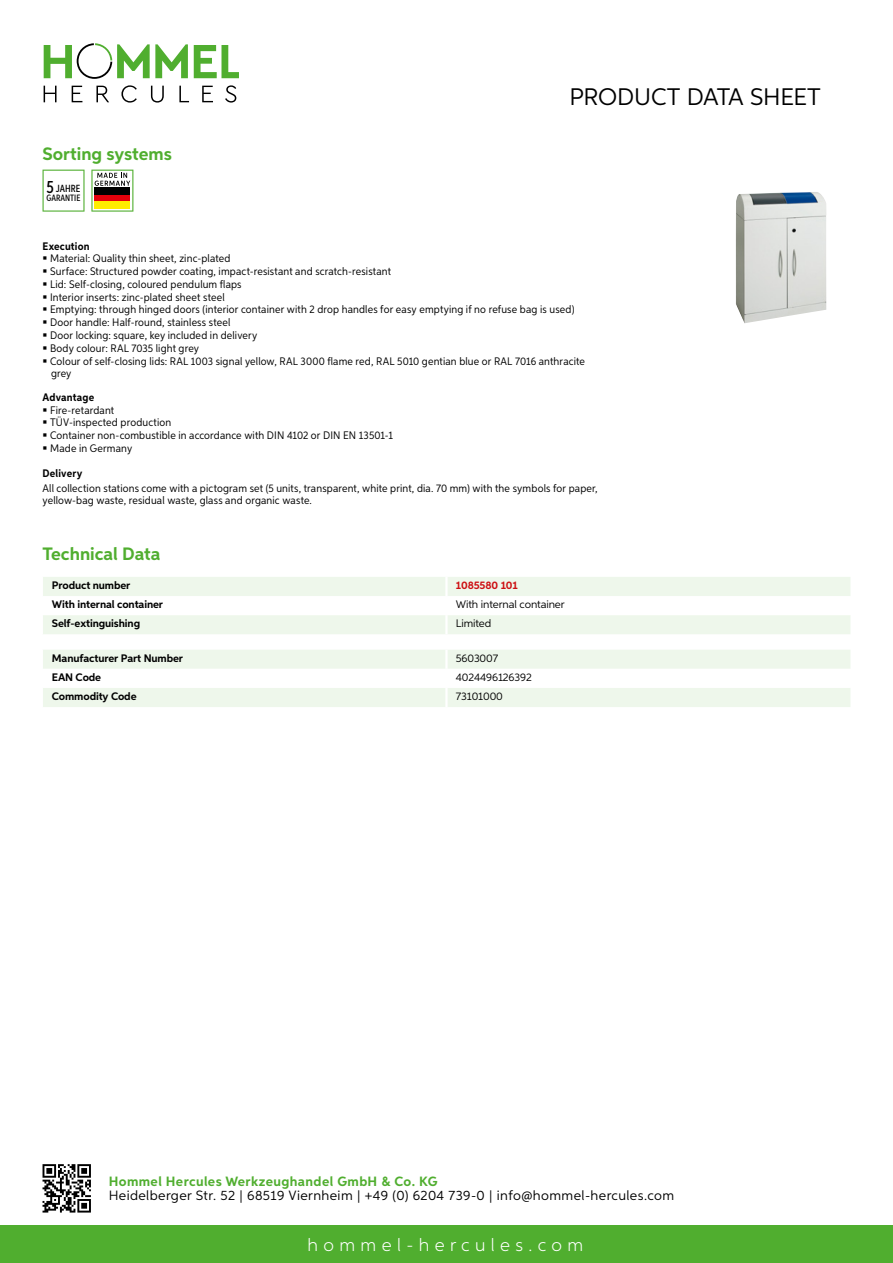
<style>
.page{position:relative;width:893px;height:1263px;background:#fff}
.page>*{position:absolute;margin:0;border:0;box-sizing:border-box;transform-origin:0 0}
.t1{font:24px "Aspira";letter-spacing:-.01em;color:#000}
.t2{font:700 18px "Aspira";color:#50ae2f}
.t3{font:300 18px "Aspira";letter-spacing:.3em;color:#fff}
.t4{font:13.5px "Aspira";letter-spacing:.03em;color:#000}
.t5{font:700 13.5px "Aspira";letter-spacing:.03em;color:#50ae2f}
.t6{font:10.95px/12.8px "Aspira Nar";letter-spacing:.015em;color:#000}
.t7{font:700 10.95px "Aspira";letter-spacing:-.01em;color:#000}
.t8{font:10.95px "Aspira";letter-spacing:-.01em;color:#000}
.t9{font:700 10.95px "Aspira Nar";letter-spacing:.015em;color:#000}
.t10{font:700 10.95px "Aspira";letter-spacing:-.01em;color:#cd1013}
.t11{font:500 10.35px "Aspira XX Nar";color:#000}
.t12{font:500 9.15px "Aspira XX Nar";color:#000}
.s1{font-size:17.85px}
</style>
<div class="page">
<div style="left:0;top:1226px;width:893px;height:37px;background:#50ae2f"></div>
<svg style="left:43px;top:1164px;width:48px;height:48px"></svg>
<svg style="left:194px;top:45px;width:45px;height:33px"></svg>
<svg style="left:44px;top:43px;width:144px;height:36px"></svg>
<svg style="left:44px;top:86px;width:13px;height:16px"></svg>
<svg style="left:72px;top:86px;width:10px;height:16px"></svg>
<svg style="left:96px;top:86px;width:13px;height:16px"></svg>
<svg style="left:121px;top:85px;width:16px;height:18px"></svg>
<svg style="left:151px;top:86px;width:13px;height:17px"></svg>
<svg style="left:179px;top:86px;width:10px;height:16px"></svg>
<svg style="left:202px;top:86px;width:11px;height:16px"></svg>
<svg style="left:225px;top:85px;width:11px;height:18px"></svg>
<svg style="left:43px;top:577px;width:807px;height:57px"></svg>
<hr style="left:445px;top:615px;width:3px;height:19px;background:#fff">
<svg style="left:43px;top:650px;width:807px;height:57px"></svg>
<hr style="left:445px;top:688px;width:3px;height:19px;background:#fff">
<svg style="left:43px;top:170px;width:42px;height:42px"></svg>
<svg style="left:91px;top:170px;width:42px;height:42px"></svg>
<div style="left:95px;top:194px;width:35px;height:7px;background:#e3000b"></div>
<div style="left:95px;top:188px;width:35px;height:7px;background:#000"></div>
<div style="left:95px;top:201px;width:35px;height:7px;background:#ffed00"></div>
<img style="left:736px;top:192px;width:90px;height:131px">
<h2 class="t2" style="left:43px;top:142px;width:131px">Sorting systems</h2>
<p class="t11" style="left:47px;top:182px;width:35px"><span class="s1">5</span> JAHRE</p>
<p class="t12" style="left:47px;top:192px;width:35px">GARANTIE</p>
<h1 class="t1" style="left:569px;top:82px;width:253px">Product data sh eet</h1>
<p class="t9" style="left:43px;top:239px;width:49px">Execution</p>
<p class="t6" style="left:50px;top:252px;width:536px">Material: Quality thin sheet, zinc-plated<br>Surface: Structured powder coating, impact-resistant and scratch-resistant<br>Lid: Self-closing, coloured pendulum flaps<br>Interior inserts: zinc-plated sheet steel<br>Emptying: through hinged doors (interior container with 2 drop handles for easy emptying if no refuse bag is used)<br>Door handle: Half-round, stainless steel<br>Door locking: square, key included in delivery<br>Body colour: RAL 7035 light grey<br>Colour of self-closing lids: RAL 1003 signal yellow, RAL 3000 flame red, RAL 5010 gentian blue or RAL 7016 anthracite grey</p>
<p class="t9" style="left:43px;top:390px;width:53px">Advantage</p>
<p class="t6" style="left:50px;top:403px;width:344px">Fire-retardant<br>TÜV-inspected production<br>Container non-combustible in accordance with DIN 4102 or DIN EN 13501-1<br>Made in Germany</p>
<p class="t9" style="left:43px;top:467px;width:41px">Delivery</p>
<p class="t6" style="left:43px;top:482px;width:557px;line-height:12px">All collection stations come with a pictogram set (5 units, transparent, white print, dia. 70 mm) with the symbols for paper, yellow-bag waste, residual waste, glass and organic waste.</p>
<h2 class="t2" style="left:43px;top:543px;width:120px">Technical Data</h2>
<p class="t7" style="left:52px;top:578px;width:80px">Product number</p>
<p class="t10" style="left:456px;top:578px;width:63px">1085580 101</p>
<p class="t7" style="left:52px;top:597px;width:113px">With internal container</p>
<p class="t8" style="left:456px;top:597px;width:110px">With internal container</p>
<p class="t7" style="left:52px;top:616px;width:90px">Self-extinguishing</p>
<p class="t8" style="left:456px;top:617px;width:37px">Limited</p>
<p class="t7" style="left:52px;top:651px;width:133px">Manufacturer Part Number</p>
<p class="t8" style="left:456px;top:651px;width:44px">5603007</p>
<p class="t7" style="left:52px;top:670px;width:51px">EAN Code</p>
<p class="t8" style="left:456px;top:670px;width:77px">4024496126392</p>
<p class="t7" style="left:52px;top:689px;width:86px">Commodity Code</p>
<p class="t8" style="left:456px;top:689px;width:49px">73101000</p>
<p class="t5" style="left:109px;top:1172px;width:330px">Hommel Hercules Werkzeughandel GmbH &amp; Co. KG</p>
<p class="t4" style="left:109px;top:1187px;width:567px">Heidelberger Str. 52 | 68519 Viernheim | +49 (0) 6204 739-0 | info@hommel-hercules.com</p>
<h2 class="t3" style="left:307px;top:1234px;width:277px">hommel-hercules.com</h2>
</div>
